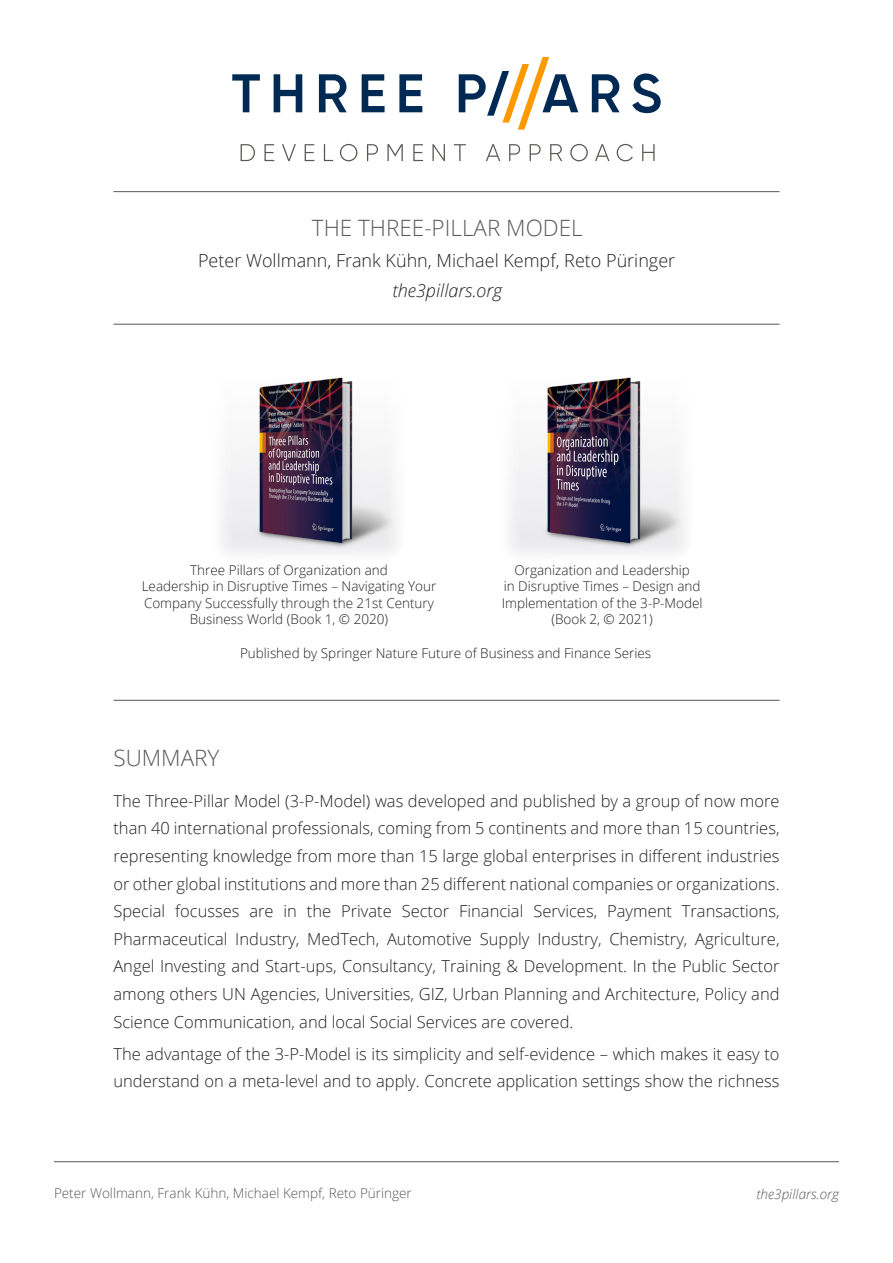
<style>
.page{position:relative;width:893px;height:1263px;background:#fff}
.page>*{position:absolute;margin:0;border:0;box-sizing:border-box;transform-origin:0 0}
.Heading{font:300 22.5px "Open Sans";color:#57585a}
.Heading-2{font:300 18px "Open Sans";color:#231f20}
.t1{font:italic 300 18px "Open Sans";color:#231f20}
.t2{font:300 16.5px/27.6px "Open Sans";color:#231f20;text-align:justify}
.Content{font:300 13.5px/16.5px "Open Sans";color:#231f20;text-align:center}
.t3{font:300 13.5px "Open Sans";color:#57585a}
.t4{font:italic 300 13.5px "Open Sans";color:#57585a}
</style>
<div class="page">
<img style="left:222px;top:377px;width:175px;height:177px">
<img style="left:510px;top:377px;width:175px;height:177px">
<hr style="left:113px;top:324px;width:667px;height:1px;background:#57585a">
<hr style="left:113px;top:191px;width:667px;height:1px;background:#57585a">
<hr style="left:113px;top:700px;width:667px;height:1px;background:#57585a">
<svg style="left:232px;top:74px;width:28px;height:38px"></svg>
<svg style="left:274px;top:74px;width:28px;height:38px"></svg>
<svg style="left:319px;top:74px;width:28px;height:38px"></svg>
<svg style="left:362px;top:74px;width:23px;height:38px"></svg>
<svg style="left:399px;top:74px;width:23px;height:38px"></svg>
<svg style="left:459px;top:57px;width:119px;height:73px"></svg>
<svg style="left:592px;top:74px;width:28px;height:38px"></svg>
<svg style="left:632px;top:73px;width:29px;height:40px"></svg>
<svg style="left:241px;top:144px;width:14px;height:17px"></svg>
<svg style="left:264px;top:144px;width:10px;height:17px"></svg>
<svg style="left:282px;top:144px;width:14px;height:17px"></svg>
<svg style="left:305px;top:144px;width:9px;height:17px"></svg>
<svg style="left:324px;top:144px;width:9px;height:17px"></svg>
<svg style="left:340px;top:144px;width:17px;height:17px"></svg>
<svg style="left:367px;top:144px;width:11px;height:17px"></svg>
<svg style="left:387px;top:144px;width:16px;height:17px"></svg>
<svg style="left:413px;top:144px;width:10px;height:17px"></svg>
<svg style="left:432px;top:144px;width:13px;height:17px"></svg>
<svg style="left:454px;top:144px;width:12px;height:17px"></svg>
<svg style="left:486px;top:144px;width:14px;height:17px"></svg>
<svg style="left:509px;top:144px;width:11px;height:17px"></svg>
<svg style="left:530px;top:144px;width:11px;height:17px"></svg>
<svg style="left:550px;top:144px;width:12px;height:17px"></svg>
<svg style="left:570px;top:144px;width:18px;height:17px"></svg>
<svg style="left:595px;top:144px;width:14px;height:17px"></svg>
<svg style="left:617px;top:144px;width:16px;height:17px"></svg>
<svg style="left:642px;top:144px;width:13px;height:17px"></svg>
<hr style="left:54px;top:1161px;width:785px;height:1px;background:#57585a">
<p class="Heading" style="left:312px;top:213px;width:272px">THE THREE-PILLAR MODEL</p>
<p class="Heading-2" style="left:198px;top:248px;width:479px">Peter Wollmann, Frank Kühn, Michael Kempf, Reto Püringer</p>
<p class="t1" style="left:392px;top:278px;width:111px">the3pillars.org</p>
<p class="Content" style="left:142px;top:561px;width:296px">Three Pillars of Organization and<br>Leadership in Disruptive Times – Navigating Your Company Successfully through the 21st Century Business World (Book 1, © 2020)</p>
<p class="Content" style="left:240px;top:645px;width:413px">Published by Springer Nature Future of Business and Finance Series</p>
<p class="Content" style="left:502px;top:561px;width:202px">Organization and Leadership<br>in Disruptive Times – Design and<br>Implementation of the 3-P-Model (Book 2, © 2021)</p>
<p class="Heading" style="left:113px;top:742px;width:108px">SUMMARY</p>
<p class="t2" style="left:113px;top:787px;width:668px">The Three-Pillar Model (3-P-Model) was developed and published by a group of now more than 40 international professionals, coming from 5 continents and more than 15 countries, representing knowledge from more than 15 large global enterprises in different industries or other global institutions and more than 25 different national companies or organizations.<br>Special focusses are in the Private Sector Financial Services, Payment Transactions, Pharmaceutical Industry, MedTech, Automotive Supply Industry, Chemistry, Agriculture, Angel Investing and Start-ups, Consultancy, Training &amp; Development. In the Public Sector among others UN Agencies, Universities, GIZ, Urban Planning and Architecture, Policy and Science Communication, and local Social Services are covered.</p>
<p class="t2" style="left:113px;top:1039px;width:668px">The advantage of the 3-P-Model is its simplicity and self-evidence – which makes it easy to understand on a meta-level and to apply. Concrete application settings show the richness</p>
<p class="t3" style="left:54px;top:1184px;width:359px">Peter Wollmann, Frank Kühn, Michael Kempf, Reto Püringer</p>
<p class="t4" style="left:757px;top:1185px;width:84px">the3pillars.org</p>
</div>
